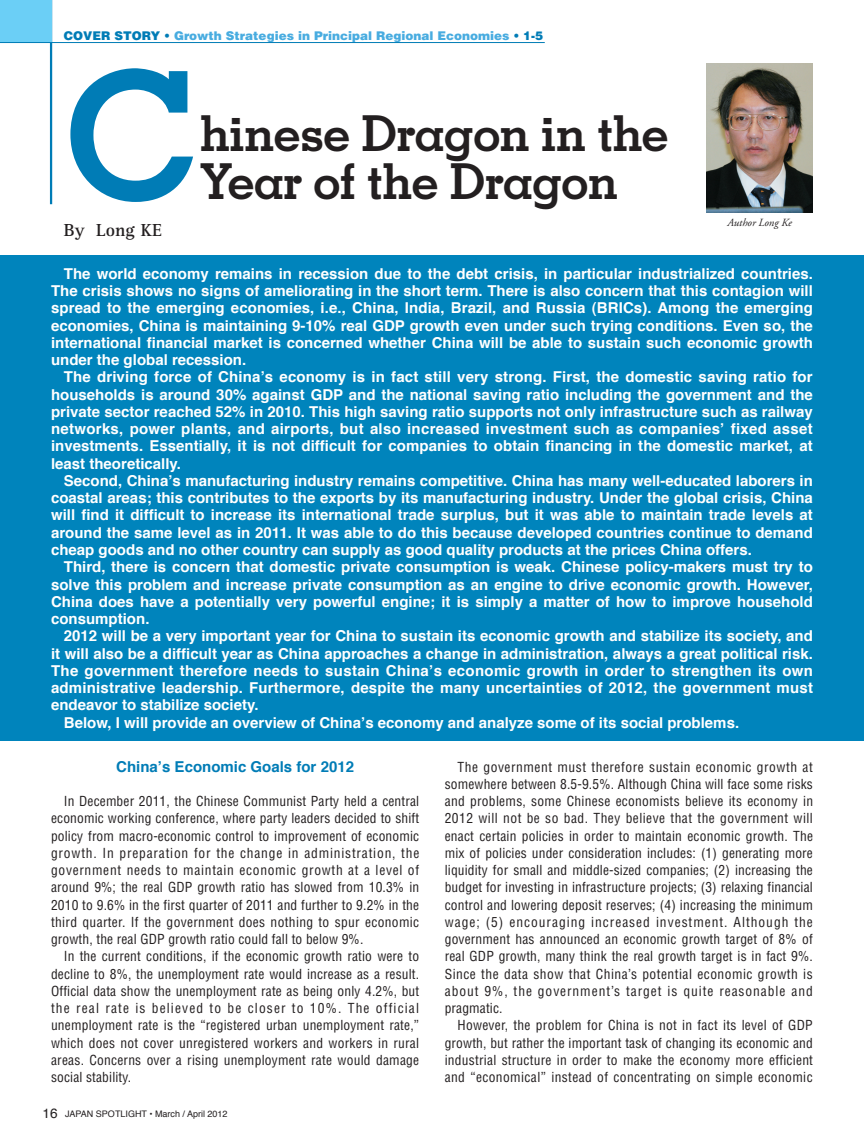
<style>
.page{position:relative;width:864px;height:1136px;background:#fff}
.page>*{position:absolute;margin:0;border:0;box-sizing:border-box;transform-origin:0 0}
.ノーマル{font:700 177.15px "Memphis";color:#007cb6}
.ノーマル-2{font:700 49.5px "Memphis";letter-spacing:-.025em;color:#231f20}
.ノーマル-3{font:700 18px "Rotis Serif";color:#231f20}
.JS_本文{font:700 15px/17.2px "Helvetica";color:#fff;text-align:justify}
.JS_小見出し{font:700 15px "Helvetica";color:#007cb6}
.JS_本文-2{font:condensed 13.5px/17.2px "Helvetica";letter-spacing:.015em;color:#231f20;text-align:justify}
.ノーマル-4{font:900 12px "Helvetica";color:#48ace0}
.ノーマル-5{font:italic 10.95px "Adobe Garamond";color:#231f20}
.ノーマル-6{font:9px "Helvetica";color:#231f20}
.s1{color:#007cb6}
.s2{font-size:13.5px}
</style>
<div class="page">
<hr style="left:50px;top:0;width:2px;height:204px;background:#007cb6">
<div style="left:0;top:0;width:51px;height:43px;background:#6bcff6"></div>
<hr style="left:0;top:42px;width:544px;height:1px;background:#007cb6">
<div style="left:0;top:255px;width:863px;height:485px;background:#0084bc"></div>
<img style="left:706px;top:64px;width:106px;height:149px">
<p class="ノーマル-4" style="left:64px;top:28px;width:480px"><span class="s1">COVER STORY •</span> Growth Strategies in Principal Regional Economies <span class="s1">• 1-5</span></p>
<p class="ノーマル" style="left:64px;top:25px;width:139px">C</p>
<p class="ノーマル-2" style="left:200px;top:103px;width:471px">hinese Dragon in the</p>
<p class="ノーマル-2" style="left:200px;top:151px;width:419px">Year of the Dragon</p>
<p class="ノーマル-3" style="left:64px;top:220px;width:100px">By Long KE</p>
<p class="ノーマル-5" style="left:727px;top:217px;width:66px">Author Long Ke</p>
<p class="JS_本文" style="left:51px;top:265px;width:763px;text-indent:13px">The world economy remains in recession due to the debt crisis, in particular industrialized countries.<br>The crisis shows no signs of ameliorating in the short term. There is also concern that this contagion will spread to the emerging economies, i.e., China, India, Brazil, and Russia (BRICs). Among the emerging economies, China is maintaining 9-10% real GDP growth even under such trying conditions. Even so, the international financial market is concerned whether China will be able to sustain such economic growth under the global recession.</p>
<p class="JS_本文" style="left:51px;top:368px;width:763px;text-indent:13px">The driving force of China’s economy is in fact still very strong. First, the domestic saving ratio for households is around 30% against GDP and the national saving ratio including the government and the private sector reached 52% in 2010. This high saving ratio supports not only infrastructure such as railway networks, power plants, and airports, but also increased investment such as companies’ fixed asset investments. Essentially, it is not difficult for companies to obtain financing in the domestic market, at least theoretically.</p>
<p class="JS_本文" style="left:51px;top:472px;width:763px;text-indent:13px">Second, China’s manufacturing industry remains competitive. China has many well-educated laborers in coastal areas; this contributes to the exports by its manufacturing industry. Under the global crisis, China will find it difficult to increase its international trade surplus, but it was able to maintain trade levels at around the same level as in 2011. It was able to do this because developed countries continue to demand cheap goods and no other country can supply as good quality products at the prices China offers.</p>
<p class="JS_本文" style="left:51px;top:558px;width:763px;text-indent:13px">Third, there is concern that domestic private consumption is weak. Chinese policy-makers must try to solve this problem and increase private consumption as an engine to drive economic growth. However, China does have a potentially very powerful engine; it is simply a matter of how to improve household consumption.</p>
<p class="JS_本文" style="left:51px;top:627px;width:763px;text-indent:13px">2012 will be a very important year for China to sustain its economic growth and stabilize its society, and it will also be a difficult year as China approaches a change in administration, always a great political risk.<br>The government therefore needs to sustain China’s economic growth in order to strengthen its own administrative leadership. Furthermore, despite the many uncertainties of 2012, the government must endeavor to stabilize society.</p>
<p class="JS_本文" style="left:64px;top:713px;width:676px">Below, I will provide an overview of China’s economy and analyze some of its social problems.</p>
<p class="JS_小見出し" style="left:116px;top:754px;width:239px">China’s Economic Goals for 2012</p>
<p class="JS_本文-2" style="left:51px;top:792px;width:369px;text-indent:13px">In December 2011, the Chinese Communist Party held a central economic working conference, where party leaders decided to shift policy from macro-economic control to improvement of economic growth. In preparation for the change in administration, the government needs to maintain economic growth at a level of around 9%; the real GDP growth ratio has slowed from 10.3% in 2010 to 9.6% in the first quarter of 2011 and further to 9.2% in the third quarter. If the government does nothing to spur economic growth, the real GDP growth ratio could fall to below 9%.</p>
<p class="JS_本文-2" style="left:51px;top:947px;width:369px;text-indent:13px">In the current conditions, if the economic growth ratio were to decline to 8%, the unemployment rate would increase as a result.<br>Official data show the unemployment rate as being only 4.2%, but the real rate is believed to be closer to 10%. The official unemployment rate is the “registered urban unemployment rate,” which does not cover unregistered workers and workers in rural areas. Concerns over a rising unemployment rate would damage social stability.</p>
<p class="ノーマル-6" style="left:43px;top:1106px;width:186px"><span class="s2">16</span> JAPAN SPOTLIGHT • March / April 2012</p>
<p class="JS_本文-2" style="left:444px;top:757px;width:370px;text-indent:13px">The government must therefore sustain economic growth at somewhere between 8.5-9.5%. Although China will face some risks and problems, some Chinese economists believe its economy in 2012 will not be so bad. They believe that the government will enact certain policies in order to maintain economic growth. The mix of policies under consideration includes: (1) generating more liquidity for small and middle-sized companies; (2) increasing the budget for investing in infrastructure projects; (3) relaxing financial control and lowering deposit reserves; (4) increasing the minimum wage; (5) encouraging increased investment. Although the government has announced an economic growth target of 8% of real GDP growth, many think the real growth target is in fact 9%.<br>Since the data show that China’s potential economic growth is about 9%, the government’s target is quite reasonable and pragmatic.</p>
<p class="JS_本文-2" style="left:444px;top:1016px;width:369px;text-indent:13px">However, the problem for China is not in fact its level of GDP growth, but rather the important task of changing its economic and industrial structure in order to make the economy more efficient and “economical” instead of concentrating on simple economic</p>
</div>
